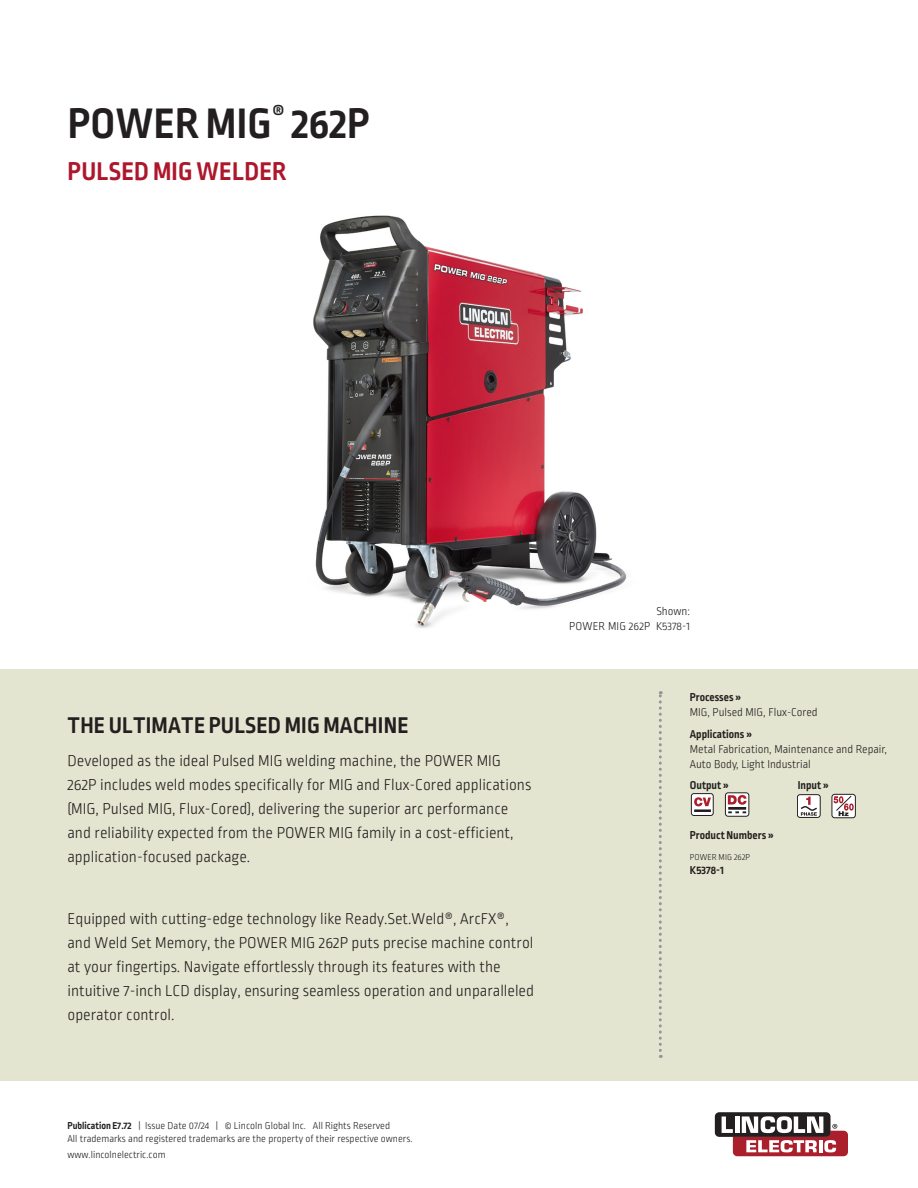
<style>
.page{position:relative;width:918px;height:1188px;background:#fff}
.page>*{position:absolute;margin:0;border:0;box-sizing:border-box;transform-origin:0 0}
.t1{font:700 45px "Ropa Sans Pro";letter-spacing:.01em;color:#231f20}
.t2{font:700 27px "Ropa Sans Pro";letter-spacing:.01em;color:#ae172b}
._04-Main_Text{font:700 24px "Ropa Sans Pro";letter-spacing:.01em;color:#231f20}
._04-Main_Text-2{font:300 16.5px/24px "Ropa Sans Pro";color:#231f20}
._06-Captions{font:300 12px/15px "Ropa Sans Pro";color:#231f20}
.t3{font:700 12px "Ropa Sans Pro";color:#231f20}
.t4{font:300 10.5px/13.5px "Ropa Sans Pro";color:#231f20}
.t5{font:300 9px "Ropa Sans Pro";letter-spacing:.01em;color:#231f20}
.s1{font-weight:700}
</style>
<div class="page">
<div style="left:0;top:669px;width:918px;height:411px;background:#e4e5d0"></div>
<svg style="left:659px;top:691px;width:3px;height:367px"></svg>
<div style="left:715px;top:1112px;width:116px;height:25px;background:#231f20;border-radius:4px"></div>
<svg style="left:722px;top:1116px;width:126px;height:40px"></svg>
<svg style="left:797px;top:795px;width:23px;height:22px"></svg>
<div style="left:797px;top:794px;width:24px;height:24px;border:1px solid #231f20;border-radius:3px"></div>
<svg style="left:799px;top:797px;width:20px;height:19px"></svg>
<div style="left:832px;top:794px;width:24px;height:24px;border:1px solid #231f20;border-radius:3px"></div>
<svg style="left:834px;top:795px;width:20px;height:21px"></svg>
<svg style="left:725px;top:793px;width:24px;height:23px"></svg>
<div style="left:725px;top:792px;width:24px;height:25px;border:1px solid #231f20;border-radius:3px"></div>
<svg style="left:728px;top:795px;width:19px;height:10px"></svg>
<hr style="left:728px;top:807px;width:18px;height:3px;background:#231f20">
<svg style="left:728px;top:811px;width:18px;height:2px"></svg>
<div style="left:691px;top:794px;width:22px;height:21px;background:#fff;border-radius:3px"></div>
<div style="left:691px;top:793px;width:23px;height:23px;border:1px solid #231f20;border-radius:3px"></div>
<svg style="left:694px;top:797px;width:17px;height:9px"></svg>
<hr style="left:694px;top:809px;width:17px;height:3px;background:#231f20">
<img style="left:313px;top:215px;width:314px;height:413px">
<p class="t1" style="left:68px;top:98px;width:303px">POWER MIG<sup>®</sup> 262P</p>
<p class="t2" style="left:68px;top:156px;width:220px">PULSED MIG WELDER</p>
<p class="_04-Main_Text" style="left:68px;top:711px;width:342px">THE ULTIMATE PULSED MIG MACHINE</p>
<p class="_04-Main_Text-2" style="left:68px;top:750px;width:465px">Developed as the ideal Pulsed MIG welding machine, the POWER MIG 262P includes weld modes specifically for MIG and Flux-Cored applications (MIG, Pulsed MIG, Flux-Cored), delivering the superior arc performance and reliability expected from the POWER MIG family in a cost-efficient, application-focused package.</p>
<p class="_04-Main_Text-2" style="left:68px;top:907px;width:468px">Equipped with cutting-edge technology like Ready.Set.Weld®, ArcFX®, and Weld Set Memory, the POWER MIG 262P puts precise machine control at your fingertips. Navigate effortlessly through its features with the intuitive 7-inch LCD display, ensuring seamless operation and unparalleled operator control.</p>
<p class="_06-Captions" style="left:656px;top:605px;width:35px">Shown:</p>
<p class="_06-Captions" style="left:569px;top:619px;width:122px">POWER MIG 262P K5378-1</p>
<p class="t3" style="left:690px;top:690px;width:53px">Processes »</p>
<p class="_06-Captions" style="left:690px;top:705px;width:129px">MIG, Pulsed MIG, Flux-Cored</p>
<p class="t3" style="left:690px;top:727px;width:64px">Applications »</p>
<p class="_06-Captions" style="left:690px;top:742px;width:199px">Metal Fabrication, Maintenance and Repair,<br>Auto Body, Light Industrial</p>
<p class="t3" style="left:690px;top:779px;width:41px">Output »</p>
<p class="t3" style="left:798px;top:779px;width:33px">Input »</p>
<p class="t3" style="left:690px;top:828px;width:86px">Product Numbers »</p>
<p class="t5" style="left:690px;top:852px;width:62px">POWER MIG 262P</p>
<p class="t3" style="left:690px;top:864px;width:35px">K5378-1</p>
<p class="t4" style="left:68px;top:1119px;width:347px"><span class="s1">Publication E7.72</span> | Issue Date 07/24 | © Lincoln Global Inc. All Rights Reserved<br>All trademarks and registered trademarks are the property of their respective owners.</p>
<p class="t4" style="left:68px;top:1149px;width:100px">www.lincolnelectric.com</p>
</div>
